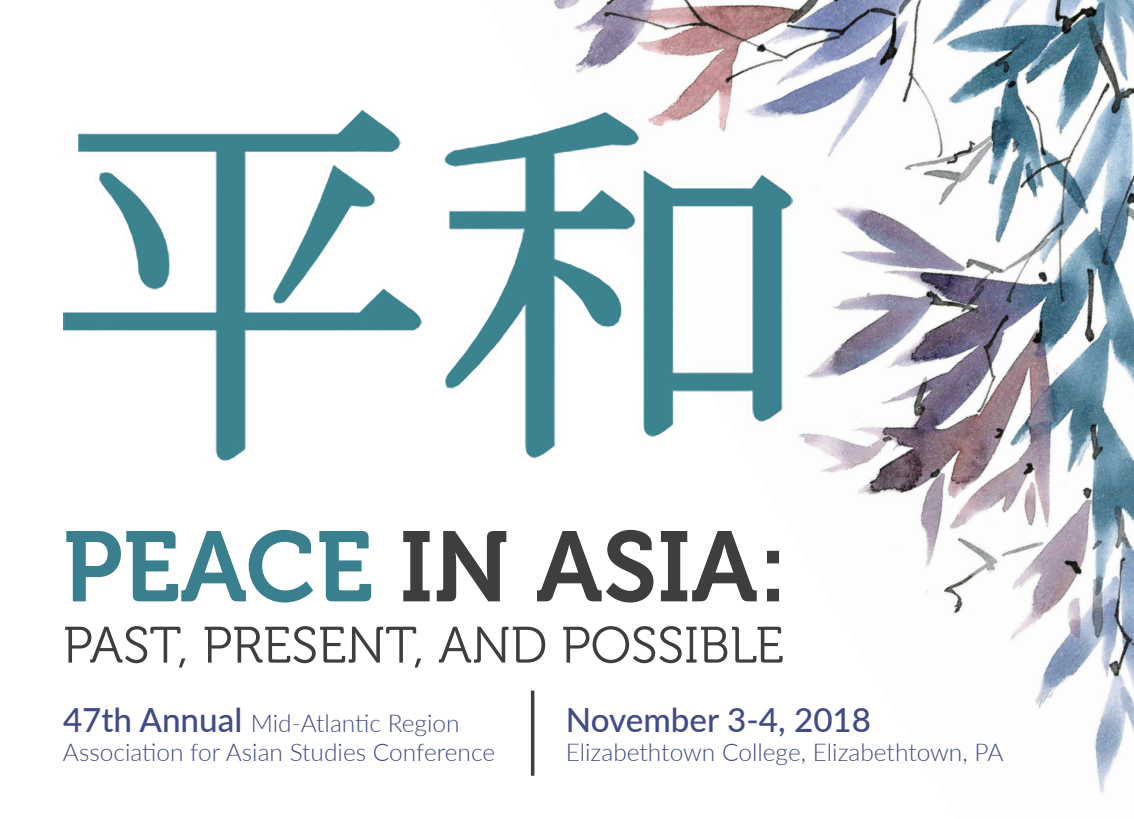
<style>
.page{position:relative;width:1134px;height:819px;background:#fff}
.page>*{position:absolute;margin:0;border:0;box-sizing:border-box;transform-origin:0 0}
.t1{font:99.05px "Museo 700";color:#3e3e3f}
.t2{font:51.1px "Museo 300";color:#3e3e3f}
.t3{font:500 33.25px "Lato";color:#414b85}
.t4{font:300 24.5px/29.4px "Lato";color:#414b85}
.s1{color:#397f8d}
.s2{font-weight:500;font-size:33.25px}
</style>
<div class="page">
<img style="left:530px;top:0;width:604px;height:793px">
<hr style="left:531px;top:691px;width:3px;height:85px;background:#3e3e3f">
<img style="left:63px;top:110px;width:730px;height:351px">
<h1 class="t1" style="left:63px;top:512px;width:727px"><span class="s1">PEACE</span> IN ASIA:</h1>
<h2 class="t2" style="left:63px;top:617px;width:722px">PAST, PRESENT, AND POSSIBLE</h2>
<h3 class="t3" style="left:566px;top:696px;width:307px">November 3-4, 2018</h3>
<p class="t4" style="left:566px;top:737px;width:439px">Elizabethtown College, Elizabethtown, PA</p>
<p class="t4" style="left:63px;top:707px;width:434px"><span class="s2">47th Annual</span> Mid-Atlantic Region<br>Association for Asian Studies Conference</p>
</div>
